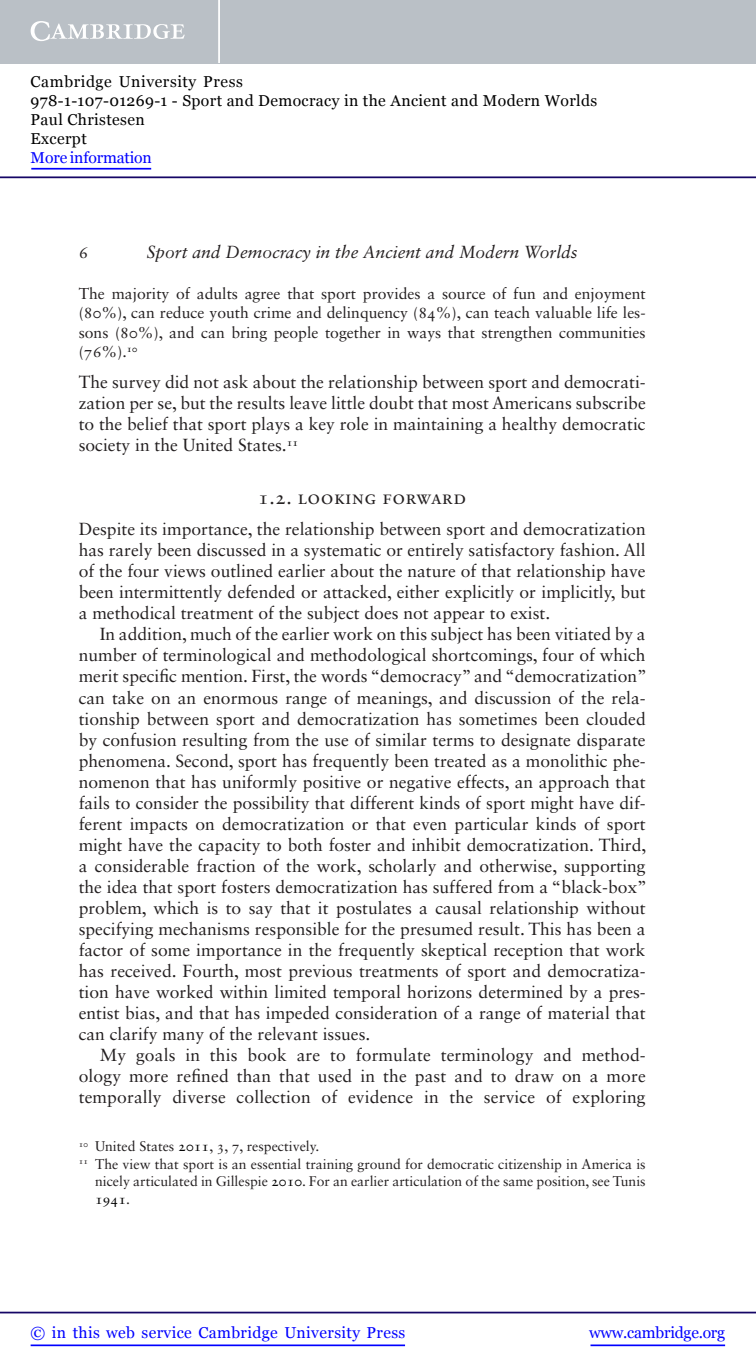
<style>
.page{position:relative;width:756px;height:1371px;background:#fff}
.page>*{position:absolute;margin:0;border:0;box-sizing:border-box;transform-origin:0 0}
.t1{font:19.25px "Sabon LT Std";letter-spacing:.025em;color:#231f20}
.t2{font:17.5px/21px "Sabon LT Std";color:#231f20;text-align:justify}
.t3{font:italic 17.5px "Sabon LT Std";color:#231f20}
.t4{font:16.62px "Sabon LT Std";color:#231f20}
.t5{font:15.75px/19.2px "Sabon LT Std";color:#231f20;text-align:justify}
.t6{font:15.75px/18.9px "Georgia";letter-spacing:.025em;color:#000}
.t7{font:15.75px "Georgia";letter-spacing:.025em;color:#00f}
.t8{font:15.75px "Georgia";letter-spacing:-.015em;color:#00f}
.t9{font:15.75px "Georgia";letter-spacing:-.01em;color:#00f}
.t10{font:14px "Sabon LT Std";color:#231f20}
.t11{font:14px "Sabon LT Std";color:#000}
.s1{color:#000}
.s2{color:#231f20}
</style>
<div class="page">
<hr style="left:591px;top:1344px;width:134px;height:1px;background:#00f">
<hr style="left:0;top:1311px;width:756px;height:2px;background:#150666">
<hr style="left:31px;top:1344px;width:374px;height:1px;background:#00f">
<div style="left:0;top:0;width:756px;height:63px;background:#bac0c6"></div>
<svg style="left:31px;top:21px;width:154px;height:20px"></svg>
<hr style="left:218px;top:0;width:2px;height:63px;background:#fff">
<hr style="left:0;top:176px;width:756px;height:2px;background:#150666">
<hr style="left:31px;top:168px;width:120px;height:1px;background:#00f">
<p class="t6" style="left:31px;top:72px;width:568px">Cambridge University Press<br>978-1-107-01269-1 - Sport and Democracy in the Ancient and Modern Worlds<br>Paul Christesen<br>Excerpt</p>
<p class="t9" style="left:31px;top:148px;width:123px">More information</p>
<p class="t4" style="left:79px;top:242px;width:11px">6</p>
<p class="t3" style="left:147px;top:242px;width:433px">Sport and Democracy in the Ancient and Modern Worlds</p>
<p class="t5" style="left:79px;top:284px;width:568px">The majority of adults agree that sport provides a source of fun and enjoyment (80%), can reduce youth crime and delinquency (84%), can teach valuable life les&shy;sons (80%), and can bring people together in ways that strengthen communities (76%).<sup>10</sup></p>
<p class="t2" style="left:79px;top:371px;width:569px">The survey did not ask about the relationship between sport and democrati&shy;zation per se, but the results leave little doubt that most Americans subscribe to the belief that sport plays a key role in maintaining a healthy democratic society in the United States.<sup>11</sup></p>
<p class="t1" style="left:258px;top:485px;width:210px">1.2. Looking Forward</p>
<p class="t2" style="left:79px;top:518px;width:569px">Despite its importance, the relationship between sport and democratization</p>
<p class="t2" style="left:79px;top:539px;width:568px">has rarely been discussed in a systematic or entirely satisfactory fashion. All</p>
<p class="t2" style="left:79px;top:560px;width:568px">of the four views outlined earlier about the nature of that relationship have</p>
<p class="t2" style="left:79px;top:581px;width:569px">been intermittently defended or attacked, either explicitly or implicitly, but</p>
<p class="t2" style="left:79px;top:602px;width:473px">a methodical treatment of the subject does not appear to exist.</p>
<p class="t2" style="left:100px;top:623px;width:547px">In addition, much of the earlier work on this subject has been vitiated by a</p>
<p class="t2" style="left:79px;top:644px;width:568px">number of terminological and methodological shortcomings, four of which</p>
<p class="t2" style="left:79px;top:665px;width:570px">merit specific mention. First, the words “democracy” and “democratization”</p>
<p class="t2" style="left:79px;top:686px;width:568px">can take on an enormous range of meanings, and discussion of the rela-</p>
<p class="t2" style="left:79px;top:707px;width:568px">tionship between sport and democratization has sometimes been clouded</p>
<p class="t2" style="left:79px;top:728px;width:568px">by confusion resulting from the use of similar terms to designate disparate</p>
<p class="t2" style="left:79px;top:749px;width:568px">phenomena. Second, sport has frequently been treated as a monolithic phe-</p>
<p class="t2" style="left:79px;top:770px;width:569px">nomenon that has uniformly positive or negative effects, an approach that</p>
<p class="t2" style="left:79px;top:791px;width:569px">fails to consider the possibility that different kinds of sport might have dif-</p>
<p class="t2" style="left:79px;top:812px;width:569px">ferent impacts on democratization or that even particular kinds of sport</p>
<p class="t2" style="left:79px;top:833px;width:569px">might have the capacity to both foster and inhibit democratization. Third,</p>
<p class="t2" style="left:79px;top:854px;width:568px">a considerable fraction of the work, scholarly and otherwise, supporting</p>
<p class="t2" style="left:79px;top:875px;width:570px">the idea that sport fosters democratization has suffered from a “black-box”</p>
<p class="t2" style="left:79px;top:896px;width:568px">problem, which is to say that it postulates a causal relationship without</p>
<p class="t2" style="left:79px;top:917px;width:568px">specifying mechanisms responsible for the presumed result. This has been a</p>
<p class="t2" style="left:79px;top:938px;width:568px">factor of some importance in the frequently skeptical reception that work</p>
<p class="t2" style="left:79px;top:959px;width:569px">has received. Fourth, most previous treatments of sport and democratiza-</p>
<p class="t2" style="left:79px;top:980px;width:569px">tion have worked within limited temporal horizons determined by a pres-</p>
<p class="t2" style="left:79px;top:1001px;width:568px">entist bias, and that has impeded consideration of a range of material that</p>
<p class="t2" style="left:79px;top:1022px;width:293px">can clarify many of the relevant issues.</p>
<p class="t2" style="left:100px;top:1043px;width:548px">My goals in this book are to formulate terminology and method-</p>
<p class="t2" style="left:79px;top:1064px;width:569px">ology more refined than that used in the past and to draw on a more</p>
<p class="t2" style="left:79px;top:1085px;width:568px">temporally diverse collection of evidence in the service of exploring</p>
<p class="t10" style="left:79px;top:1137px;width:242px"><sup>10</sup> United States <span class="s1">2011</span>, 3, 7, respectively.</p>
<p class="t10" style="left:79px;top:1155px;width:568px"><sup>11</sup> The view that sport is an essential training ground for democratic citizenship in America is</p>
<p class="t10" style="left:95px;top:1172px;width:552px">nicely articulated in Gillespie <span class="s1">2010</span>. For an earlier articulation of the same position, see Tunis</p>
<p class="t11" style="left:95px;top:1190px;width:37px">1941<span class="s2">.</span></p>
<p class="t7" style="left:31px;top:1323px;width:376px">© in this web service Cambridge University Press</p>
<p class="t8" style="left:589px;top:1323px;width:137px">www.cambridge.org</p>
</div>
